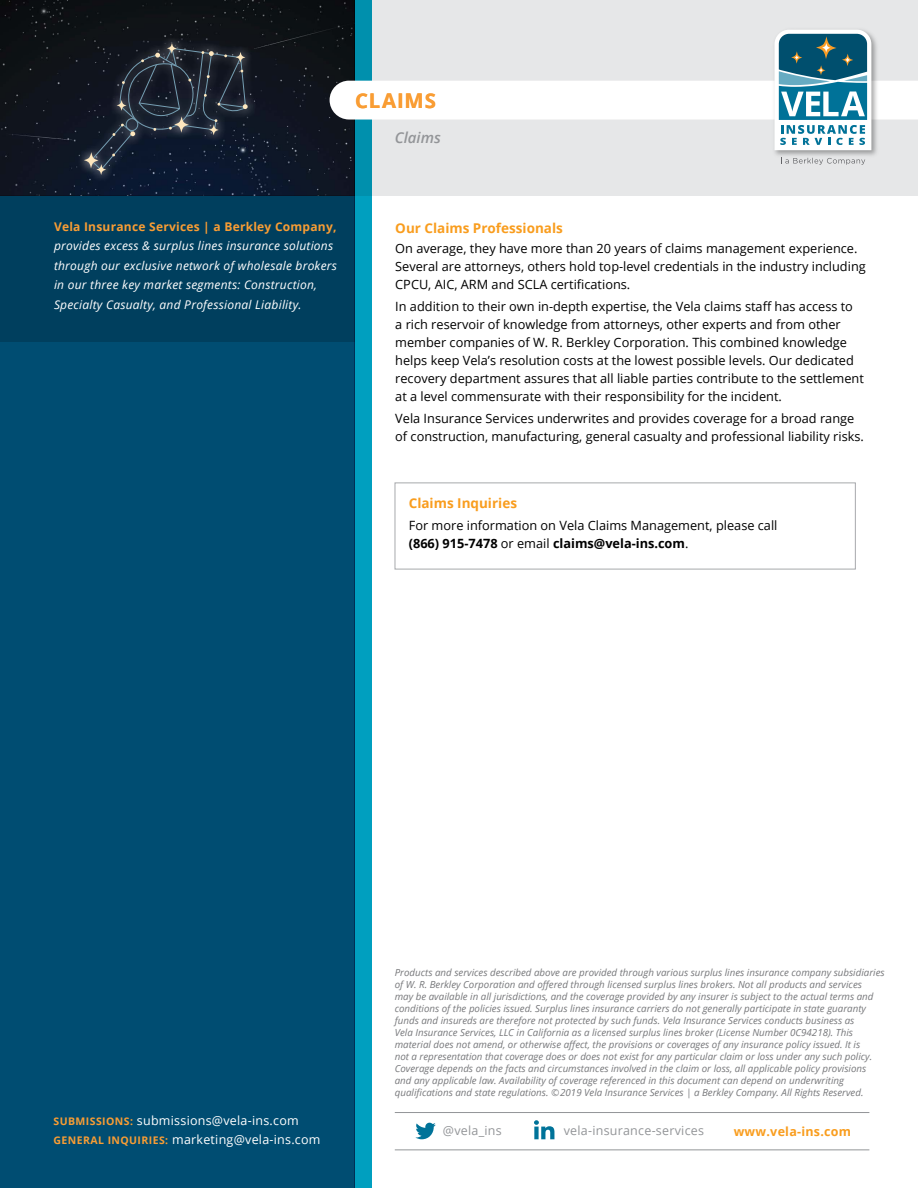
<style>
.page{position:relative;width:918px;height:1188px;background:#fff}
.page>*{position:absolute;margin:0;border:0;box-sizing:border-box;transform-origin:0 0}
.t1{font:700 20.25px "Open Sans";letter-spacing:.05em;color:#f99d34}
.t2{font:italic 600 15px "Open Sans";color:#939598}
.t3{font:700 13.5px "Open Sans";color:#f99d1e}
.t4{font:12.75px/18px "Open Sans";color:#000}
.t5{font:12.45px/19.2px "Open Sans";letter-spacing:.02em;color:#fff}
.t6{font:12.45px "Open Sans";letter-spacing:.02em;color:#939598}
.t7{font:700 12.45px "Open Sans";letter-spacing:.02em;color:#f99d1e}
.t8{font:italic 12px/19.5px "Open Sans";letter-spacing:.02em;color:#fff}
.t9{font:700 12px "Open Sans";letter-spacing:.02em;color:#f99d34}
.t10{font:italic 9.75px/12px "Open Sans";color:#77787b}
.s1{font-weight:700}
.s2{font-weight:700;font-size:10.5px;color:#f99d34}
</style>
<div class="page">
<div style="left:0;top:195px;width:354px;height:993px;background:#004d72"></div>
<div style="left:0;top:0;width:918px;height:195px;background:#e6e7e8"></div>
<img style="left:0;top:0;width:354px;height:195px">
<div style="left:354px;top:0;width:18px;height:1188px;background:#009fbf"></div>
<img style="left:774px;top:29px;width:103px;height:127px">
<svg style="left:330px;top:30px;width:588px;height:120px"></svg>
<svg style="left:781px;top:157px;width:84px;height:8px"></svg>
<div style="left:76px;top:35px;width:181px;height:148px;background:#fff;opacity:.9"></div>
<svg style="left:84px;top:43px;width:164px;height:132px;background:#202835"></svg>
<hr style="left:395px;top:1150px;width:474px;height:1px;background:#939598">
<hr style="left:395px;top:1112px;width:474px;height:1px;background:#939598">
<svg style="left:415px;top:1123px;width:21px;height:16px"></svg>
<svg style="left:534px;top:1120px;width:20px;height:19px"></svg>
<div style="left:0;top:195px;width:354px;height:147px;background:#003f5e"></div>
<div style="left:395px;top:483px;width:461px;height:86px;border:1px solid #a7a9ac"></div>
<h1 class="t1" style="left:355px;top:86px;width:82px">CLAIMS</h1>
<h2 class="t2" style="left:395px;top:127px;width:47px">Claims</h2>
<p class="t9" style="left:54px;top:218px;width:284px">Vela Insurance Services | a Berkley Company,</p>
<p class="t8" style="left:54px;top:236px;width:285px">provides excess &amp; surplus lines insurance solutions through our exclusive network of wholesale brokers in our three key market segments: Construction, Specialty Casualty, and Professional Liability.</p>
<h3 class="t3" style="left:395px;top:218px;width:169px">Our Claims Professionals</h3>
<h3 class="t4" style="left:395px;top:239px;width:472px">On average, they have more than 20 years of claims management experience.<br>Several are attorneys, others hold top-level credentials in the industry including<br>CPCU, AIC, ARM and SCLA certifications.</h3>
<p class="t4" style="left:395px;top:297px;width:470px">In addition to their own in-depth expertise, the Vela claims staff has access to<br>a rich reservoir of knowledge from attorneys, other experts and from other member companies of W. R. Berkley Corporation. This combined knowledge helps keep Vela’s resolution costs at the lowest possible levels. Our dedicated recovery department assures that all liable parties contribute to the settlement at a level commensurate with their responsibility for the incident.</p>
<h3 class="t4" style="left:395px;top:409px;width:470px">Vela Insurance Services underwrites and provides coverage for a broad range of construction, manufacturing, general casualty and professional liability risks.</h3>
<h3 class="t3" style="left:409px;top:494px;width:110px">Claims Inquiries</h3>
<h3 class="t4" style="left:409px;top:516px;width:370px">For more information on Vela Claims Management, please call <span class="s1">(866) 915-7478</span> or email <span class="s1">claims@vela-ins.com</span>.</h3>
<p class="t5" style="left:54px;top:1111px;width:268px"><span class="s2">SUBMISSIONS:</span> submissions@vela-ins.com<br><span class="s2">GENERAL INQUIRIES:</span> marketing@vela-ins.com</p>
<p class="t10" style="left:395px;top:966px;width:491px">Products and services described above are provided through various surplus lines insurance company subsidiaries of W. R. Berkley Corporation and offered through licensed surplus lines brokers. Not all products and services<br>may be available in all jurisdictions, and the coverage provided by any insurer is subject to the actual terms and conditions of the policies issued. Surplus lines insurance carriers do not generally participate in state guaranty funds and insureds are therefore not protected by such funds. Vela Insurance Services conducts business as<br>Vela Insurance Services, LLC in California as a licensed surplus lines broker (License Number 0C94218). This material does not amend, or otherwise affect, the provisions or coverages of any insurance policy issued. It is<br>not a representation that coverage does or does not exist for any particular claim or loss under any such policy.<br>Coverage depends on the facts and circumstances involved in the claim or loss, all applicable policy provisions and any applicable law. Availability of coverage referenced in this document can depend on underwriting qualifications and state regulations. ©2019 Vela Insurance Services | a Berkley Company. All Rights Reserved.</p>
<p class="t6" style="left:443px;top:1122px;width:60px">@vela_ins</p>
<p class="t6" style="left:564px;top:1122px;width:142px">vela-insurance-services</p>
<p class="t7" style="left:734px;top:1122px;width:119px">www.vela-ins.com</p>
</div>
